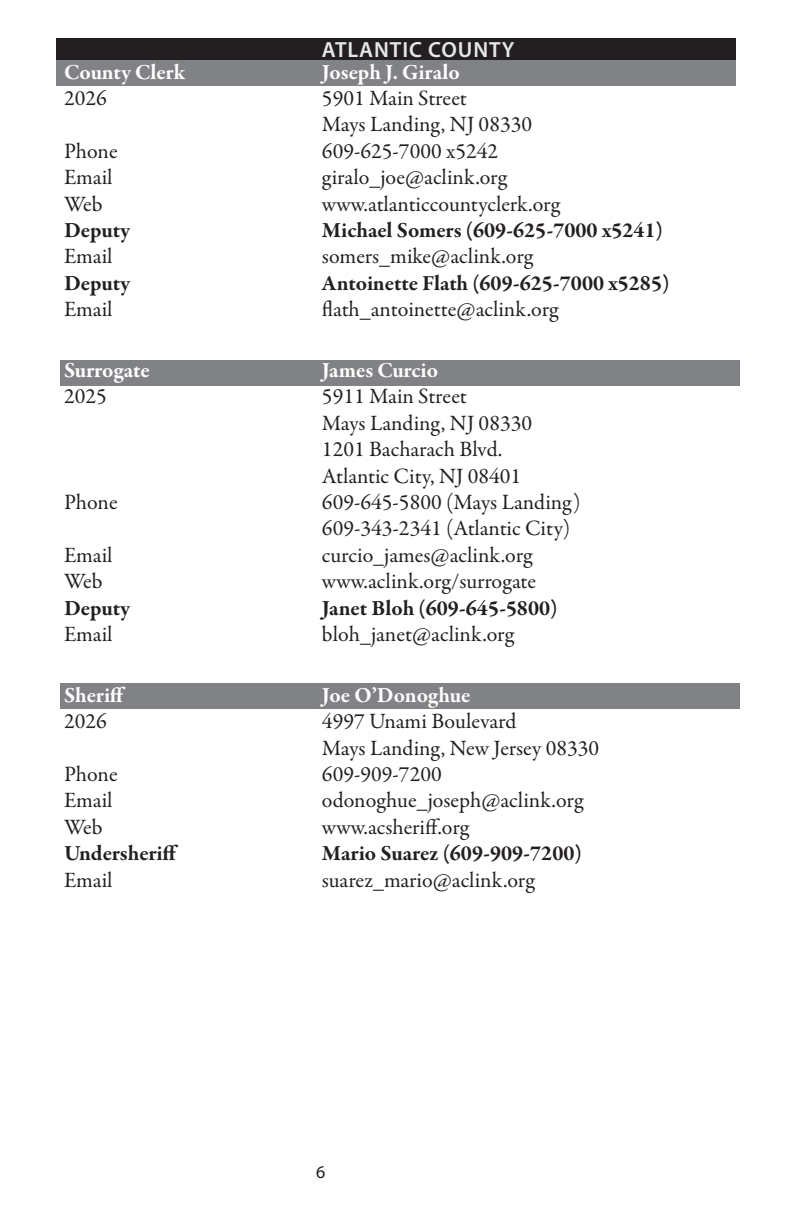
<style>
.page{position:relative;width:792px;height:1224px;background:#fff}
.page>*{position:absolute;margin:0;border:0;box-sizing:border-box;transform-origin:0 0}
.t1{font:22px/26.4px "Garamond Premr Pro";color:#231f20}
.t2{font:700 22px "Garamond Premr Pro";color:#231f20}
.t3{font:700 22px "Garamond Premr Pro";letter-spacing:-.005em;color:#fff}
.t4{font:600 22px "Myriad Pro";letter-spacing:.04em;color:#e6e7e9}
.t5{font:18px "Myriad Pro";color:#231f20}
</style>
<div class="page">
<div style="left:56px;top:38px;width:680px;height:24px;background:#231f20"></div>
<div style="left:56px;top:60px;width:680px;height:26px;background:#808285"></div>
<div style="left:60px;top:360px;width:680px;height:26px;background:#808285"></div>
<div style="left:60px;top:683px;width:680px;height:26px;background:#808285"></div>
<p class="t4" style="left:322px;top:37px;width:194px">ATLANTIC COUNTY</p>
<p class="t3" style="left:64px;top:58px;width:123px">County Clerk</p>
<p class="t3" style="left:322px;top:58px;width:139px">Joseph J. Giralo</p>
<p class="t1" style="left:64px;top:85px;width:44px">2026</p>
<p class="t1" style="left:322px;top:85px;width:212px">5901 Main Street<br>Mays Landing, NJ 08330</p>
<p class="t1" style="left:64px;top:138px;width:55px">Phone</p>
<p class="t1" style="left:322px;top:138px;width:178px">609-625-7000 x5242</p>
<p class="t1" style="left:64px;top:165px;width:50px">Email</p>
<p class="t1" style="left:322px;top:165px;width:186px">giralo_joe@aclink.org</p>
<p class="t1" style="left:64px;top:191px;width:40px">Web</p>
<p class="t1" style="left:322px;top:191px;width:239px">www.atlanticcountyclerk.org</p>
<p class="t2" style="left:64px;top:216px;width:68px">Deputy</p>
<p class="t2" style="left:322px;top:216px;width:342px">Michael Somers (609-625-7000 x5241)</p>
<p class="t1" style="left:64px;top:244px;width:50px">Email</p>
<p class="t1" style="left:322px;top:244px;width:213px">somers_mike@aclink.org</p>
<p class="t2" style="left:64px;top:269px;width:68px">Deputy</p>
<p class="t2" style="left:322px;top:269px;width:349px">Antoinette Flath (609-625-7000 x5285)</p>
<p class="t1" style="left:64px;top:297px;width:50px">Email</p>
<p class="t1" style="left:322px;top:297px;width:238px">flath_antoinette@aclink.org</p>
<p class="t3" style="left:64px;top:356px;width:87px">Surrogate</p>
<p class="t3" style="left:322px;top:356px;width:118px">James Curcio</p>
<p class="t1" style="left:64px;top:384px;width:44px">2025</p>
<p class="t1" style="left:322px;top:384px;width:212px">5911 Main Street<br>Mays Landing, NJ 08330<br>1201 Bacharach Blvd.<br>Atlantic City, NJ 08401</p>
<p class="t1" style="left:64px;top:489px;width:55px">Phone</p>
<p class="t1" style="left:322px;top:489px;width:260px">609-645-5800 (Mays Landing)<br>609-343-2341 (Atlantic City)</p>
<p class="t1" style="left:64px;top:542px;width:50px">Email</p>
<p class="t1" style="left:322px;top:542px;width:212px">curcio_james@aclink.org</p>
<p class="t1" style="left:64px;top:569px;width:40px">Web</p>
<p class="t1" style="left:322px;top:569px;width:216px">www.aclink.org/surrogate</p>
<p class="t2" style="left:64px;top:594px;width:68px">Deputy</p>
<p class="t2" style="left:322px;top:594px;width:237px">Janet Bloh (609-645-5800)</p>
<p class="t1" style="left:64px;top:621px;width:50px">Email</p>
<p class="t1" style="left:322px;top:621px;width:193px">bloh_janet@aclink.org</p>
<p class="t3" style="left:64px;top:681px;width:63px">Sheriff</p>
<p class="t3" style="left:322px;top:681px;width:150px">Joe O’Donoghue</p>
<p class="t1" style="left:64px;top:709px;width:44px">2026</p>
<p class="t1" style="left:322px;top:709px;width:279px">4997 Unami Boulevard<br>Mays Landing, New Jersey 08330</p>
<p class="t1" style="left:64px;top:761px;width:55px">Phone</p>
<p class="t1" style="left:322px;top:761px;width:121px">609-909-7200</p>
<p class="t1" style="left:64px;top:788px;width:50px">Email</p>
<p class="t1" style="left:322px;top:788px;width:263px">odonoghue_joseph@aclink.org</p>
<p class="t1" style="left:64px;top:814px;width:40px">Web</p>
<p class="t1" style="left:322px;top:814px;width:148px">www.acsheriff.org</p>
<p class="t2" style="left:64px;top:840px;width:116px">Undersheriff</p>
<p class="t2" style="left:322px;top:840px;width:261px">Mario Suarez (609-909-7200)</p>
<p class="t1" style="left:64px;top:867px;width:50px">Email</p>
<p class="t1" style="left:322px;top:867px;width:214px">suarez_mario@aclink.org</p>
<p class="t5" style="left:316px;top:1162px;width:11px">6</p>
</div>
